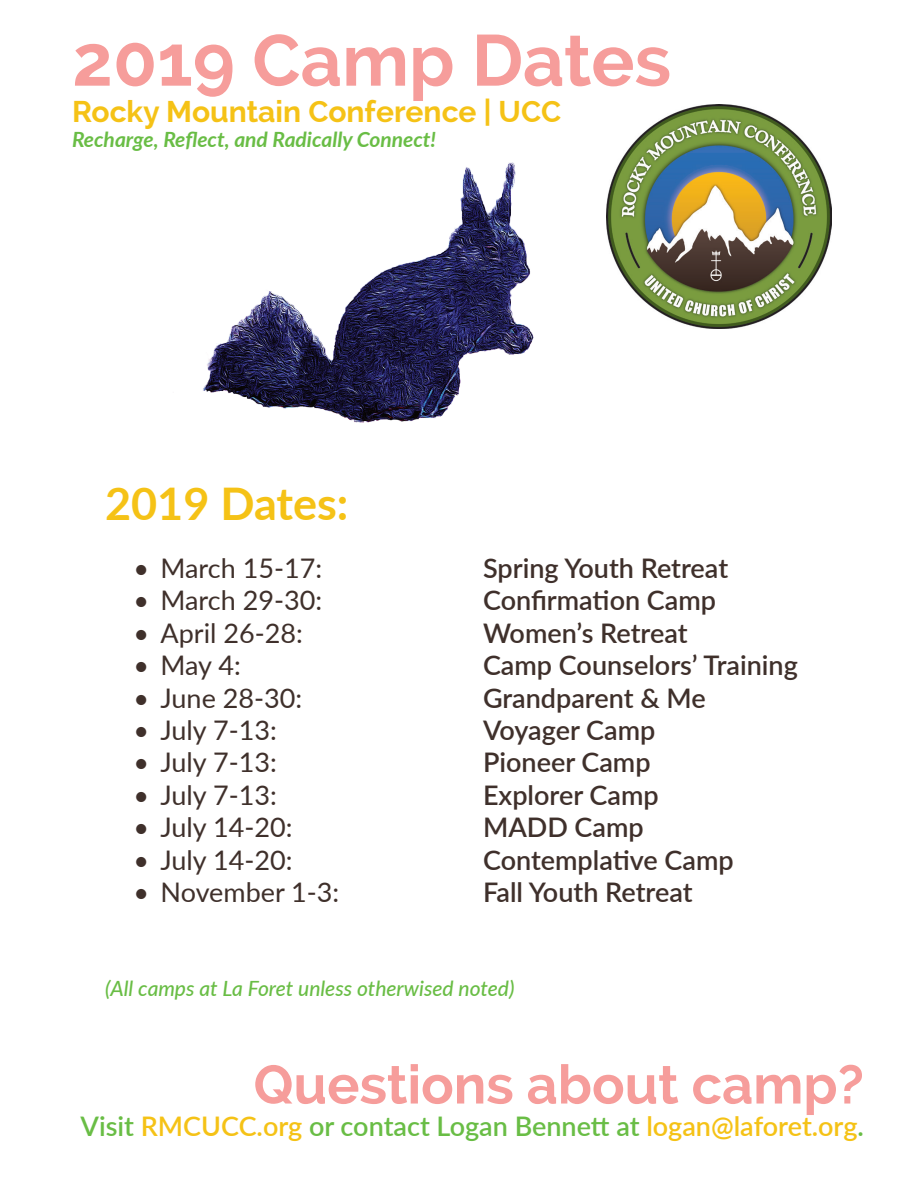
<style>
.page{position:relative;width:918px;height:1188px;background:#fff}
.page>*{position:absolute;margin:0;border:0;box-sizing:border-box;transform-origin:0 0}
.t1{font:700 72px "Raleway";color:#f69d9b}
.t2{font:700 54px "Raleway";color:#f69d9b}
.t3{font:700 45px "Lato";color:#f5c216}
.t4{font:700 30px "Raleway";color:#f5c216}
.t5{font:600 27px "Lato";color:#3f302b}
.t6{font:27px "Lato";color:#3f302b}
.t7{font:600 27px "Lato";color:#69bd45}
.t8{font:italic 500 21px "Lato";color:#69bd45}
.t9{font:italic 700 21px "Lato";color:#69bd45}
.s1{color:#f5c216}
</style>
<div class="page">
<img style="left:607px;top:104px;width:224px;height:225px">
<img style="left:203px;top:162px;width:330px;height:261px">
<h1 class="t1" style="left:72px;top:19px;width:601px">2019 Camp Dates</h1>
<p class="t4" style="left:72px;top:94px;width:491px">Rocky Mountain Conference | UCC</p>
<p class="t9" style="left:72px;top:124px;width:366px">Recharge, Reflect, and Radically Connect!</p>
<h3 class="t3" style="left:105px;top:471px;width:245px">2019 Dates:</h3>
<p class="t6" style="left:134px;top:549px;width:190px">• March 15-17:</p>
<p class="t5" style="left:483px;top:549px;width:247px">Spring Youth Retreat</p>
<p class="t6" style="left:134px;top:581px;width:190px">• March 29-30:</p>
<p class="t5" style="left:483px;top:581px;width:235px">Confirmation Camp</p>
<p class="t6" style="left:134px;top:614px;width:171px">• April 26-28:</p>
<p class="t5" style="left:483px;top:613px;width:206px">Women’s Retreat</p>
<p class="t6" style="left:134px;top:646px;width:109px">• May 4:</p>
<p class="t5" style="left:483px;top:646px;width:316px">Camp Counselors’ Training</p>
<p class="t6" style="left:134px;top:678px;width:170px">• June 28-30:</p>
<p class="t5" style="left:483px;top:678px;width:224px">Grandparent &amp; Me</p>
<p class="t6" style="left:134px;top:711px;width:145px">• July 7-13:</p>
<p class="t5" style="left:483px;top:711px;width:174px">Voyager Camp</p>
<p class="t6" style="left:134px;top:743px;width:145px">• July 7-13:</p>
<p class="t5" style="left:483px;top:743px;width:169px">Pioneer Camp</p>
<p class="t6" style="left:134px;top:776px;width:145px">• July 7-13:</p>
<p class="t5" style="left:483px;top:775px;width:177px">Explorer Camp</p>
<p class="t6" style="left:134px;top:808px;width:161px">• July 14-20:</p>
<p class="t5" style="left:483px;top:808px;width:162px">MADD Camp</p>
<p class="t6" style="left:134px;top:840px;width:161px">• July 14-20:</p>
<p class="t5" style="left:483px;top:840px;width:252px">Contemplative Camp</p>
<p class="t6" style="left:134px;top:873px;width:207px">• November 1-3:</p>
<p class="t5" style="left:483px;top:873px;width:211px">Fall Youth Retreat</p>
<p class="t8" style="left:105px;top:973px;width:411px">(All camps at La Foret unless otherwised noted)</p>
<h2 class="t2" style="left:253px;top:1054px;width:612px">Questions about camp?</h2>
<p class="t7" style="left:81px;top:1107px;width:785px">Visit <span class="s1">RMCUCC.org</span> or contact Logan Bennett at <span class="s1">logan@laforet.org</span>.</p>
</div>
